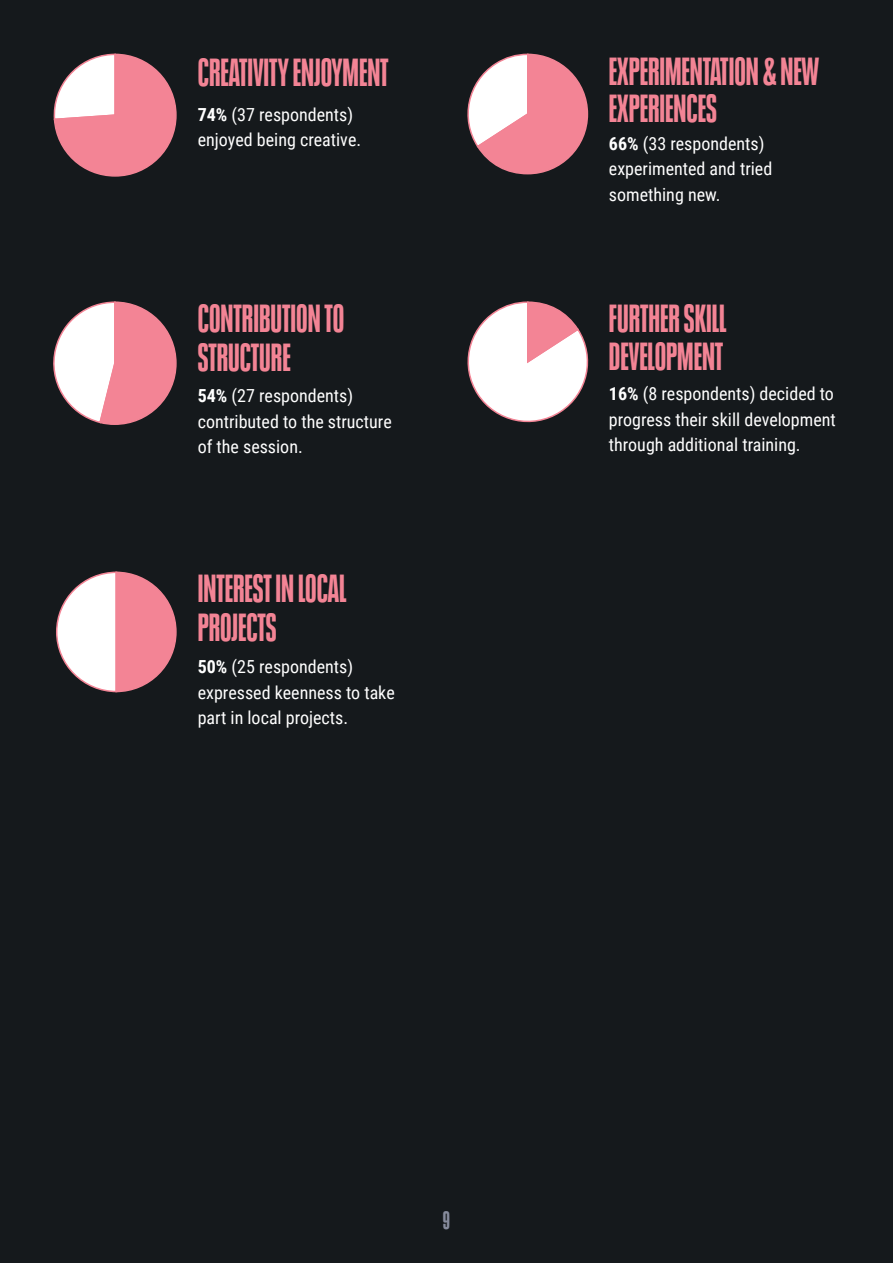
<style>
.page{position:relative;width:893px;height:1263px;background:#15191c}
.page>*{position:absolute;margin:0;border:0;box-sizing:border-box;transform-origin:0 0}
.t1{font:700 39px/39px "Neue Plak Comp";color:#f38495}
.t2{font:700 25.5px "Neue Plak Comp";color:#868b9c}
.t3{font:18px/25.5px "Roboto Condensed";color:#fff}
.s1{font-weight:700}
</style>
<div class="page">
<svg style="left:53px;top:53px;width:124px;height:124px"></svg>
<svg style="left:467px;top:53px;width:122px;height:122px"></svg>
<svg style="left:53px;top:301px;width:124px;height:124px"></svg>
<svg style="left:467px;top:301px;width:122px;height:122px"></svg>
<svg style="left:56px;top:571px;width:121px;height:122px"></svg>
<h1 class="t1" style="left:198px;top:50px;width:192px">CREATIVITY ENJOYMENT</h1>
<p class="t3" style="left:198px;top:101px;width:165px"><span class="s1">74%</span> (37 respondents) enjoyed being creative.</p>
<h1 class="t1" style="left:198px;top:297px;width:148px">CONTRIBUTION TO<br>STRUCTURE</h1>
<p class="t3" style="left:198px;top:382px;width:196px"><span class="s1">54%</span> (27 respondents) contributed to the structure of the session.</p>
<h1 class="t1" style="left:198px;top:567px;width:150px">INTEREST IN LOCAL<br>PROJECTS</h1>
<p class="t3" style="left:198px;top:654px;width:199px"><span class="s1">50%</span> (25 respondents) expressed keenness to take part in local projects.</p>
<h1 class="t1" style="left:609px;top:50px;width:212px;line-height:37.5px">EXPERIMENTATION &amp; NEW<br>EXPERIENCES</h1>
<p class="t3" style="left:609px;top:130px;width:165px"><span class="s1">66%</span> (33 respondents) experimented and tried something new.</p>
<h1 class="t1" style="left:609px;top:297px;width:119px;line-height:37.5px">FURTHER SKILL<br>DEVELOPMENT</h1>
<p class="t3" style="left:609px;top:381px;width:228px;text-align:justify"><span class="s1">16%</span> (8 respondents) decided to progress their skill development through additional training.</p>
<h2 class="t2" style="left:443px;top:1203px;width:9px">9</h2>
</div>
